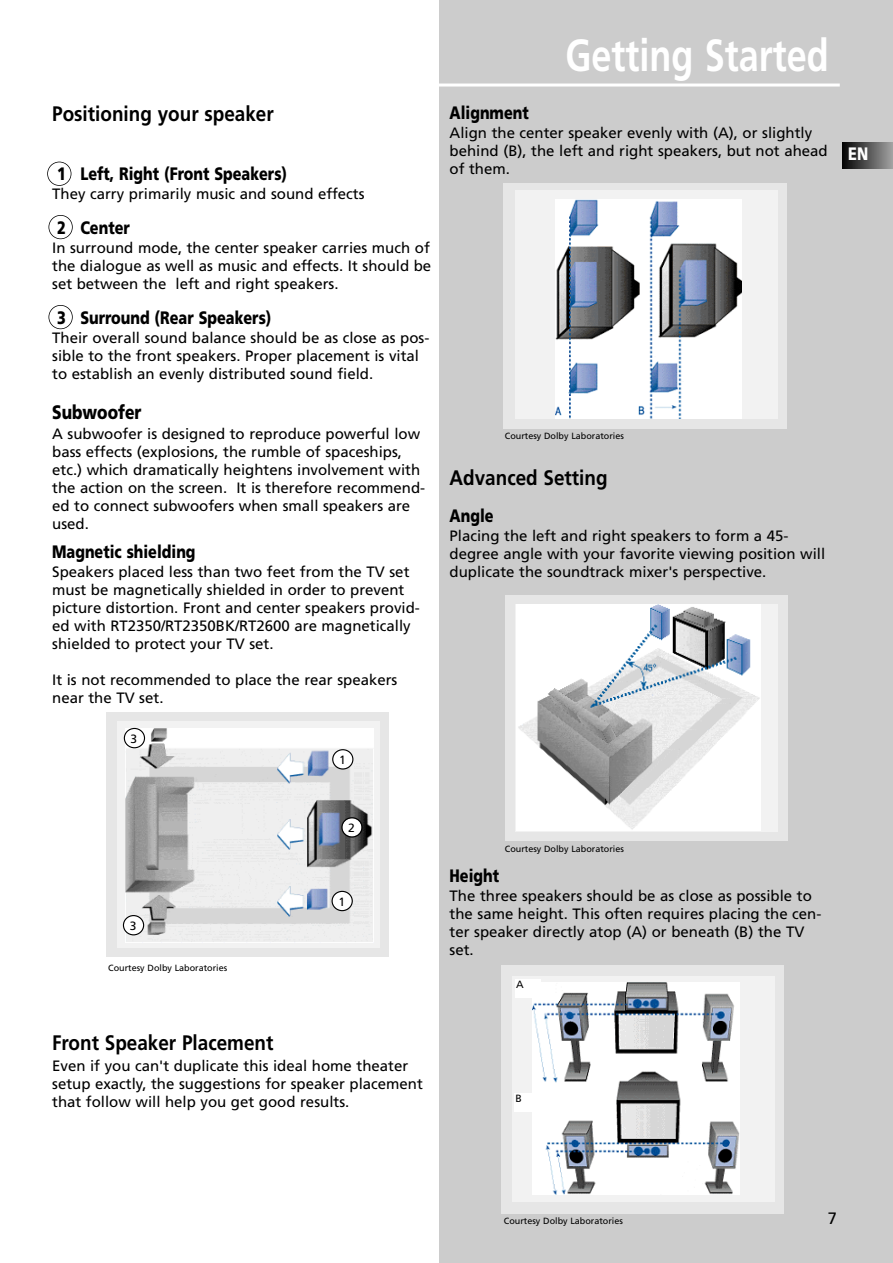
<style>
.page{position:relative;width:893px;height:1263px;background:#fff}
.page>*{position:absolute;margin:0;border:0;box-sizing:border-box;transform-origin:0 0}
.t1{font:700 45px "Frutiger";color:#fff;scale:.8 1}
.t2{font:700 21px "Frutiger";color:#000;scale:.9 1}
.t3{font:900 19.5px "Frutiger";color:#000;scale:.8 1}
.t4{font:900 18px "Frutiger";color:#000;scale:.8 1}
.t5{font:900 18px "Frutiger";color:#fff;scale:.8 1}
.t6{font:16.5px "Frutiger";color:#000}
.t7{font:15px/18px "Frutiger";color:#000}
.t8{font:12px "Frutiger";color:#000}
.t9{font:10.5px "Frutiger";color:#000}
.t10{font:9px "Frutiger";color:#000}
</style>
<div class="page">
<div style="left:439px;top:0;width:453px;height:1263px;background:#ccc"></div>
<hr style="left:54px;top:84px;width:785px;height:3px;background:#fff">
<div style="left:842px;top:142px;width:50px;height:26px;background:linear-gradient(to right,#020202,#9c9c9c)"></div>
<div style="left:107px;top:713px;width:282px;height:244px;background:#e6e6e6"></div>
<div style="left:117px;top:722px;width:263px;height:226px;background:#f2f2f2"></div>
<img style="left:125px;top:728px;width:248px;height:214px">
<div style="left:503px;top:183px;width:283px;height:245px;background:#e6e6e6"></div>
<div style="left:515px;top:191px;width:262px;height:228px;background:#f2f2f2"></div>
<img style="left:555px;top:199px;width:186px;height:220px">
<div style="left:505px;top:595px;width:282px;height:246px;background:#e6e6e6"></div>
<div style="left:515px;top:604px;width:263px;height:227px;background:#f2f2f2"></div>
<img style="left:516px;top:605px;width:244px;height:226px">
<div style="left:501px;top:966px;width:282px;height:248px;background:#e6e6e6"></div>
<div style="left:512px;top:976px;width:262px;height:226px;background:#f2f2f2"></div>
<img style="left:532px;top:983px;width:207px;height:211px">
<svg style="left:332px;top:749px;width:21px;height:21px"></svg>
<div style="left:337px;top:753px;width:11px;height:13px;background:#fff"></div>
<svg style="left:331px;top:891px;width:22px;height:20px"></svg>
<div style="left:337px;top:895px;width:10px;height:13px;background:#fff"></div>
<svg style="left:341px;top:817px;width:21px;height:21px"></svg>
<div style="left:346px;top:821px;width:11px;height:13px;background:#fff"></div>
<svg style="left:124px;top:728px;width:21px;height:20px"></svg>
<div style="left:129px;top:732px;width:11px;height:13px;background:#fff"></div>
<svg style="left:123px;top:915px;width:21px;height:20px"></svg>
<div style="left:128px;top:919px;width:11px;height:13px;background:#fff"></div>
<div style="left:514px;top:979px;width:26px;height:18px;background:#fff"></div>
<div style="left:514px;top:1093px;width:25px;height:18px;background:#fff"></div>
<div style="left:47px;top:162px;width:24px;height:24px;border:2px solid #000;border-radius:50%"></div>
<div style="left:48px;top:215px;width:25px;height:24px;border:2px solid #000;border-radius:50%"></div>
<div style="left:48px;top:305px;width:25px;height:24px;border:2px solid #000;border-radius:50%"></div>
<h2 class="t2" style="left:52px;top:105px;width:248px">Positioning your speaker</h2>
<p class="t4" style="left:57px;top:166px;width:289px">1 Left, Right (Front Speakers)</p>
<p class="t7" style="left:52px;top:186px;width:314px">They carry primarily music and sound effects</p>
<p class="t4" style="left:57px;top:220px;width:93px">2 Center</p>
<p class="t7" style="left:52px;top:240px;width:380px;text-align:justify">In surround mode, the center speaker carries much of the dialogue as well as music and effects. It should be set between the left and right speakers.</p>
<p class="t4" style="left:57px;top:310px;width:269px">3 Surround (Rear Speakers)</p>
<p class="t7" style="left:52px;top:330px;width:379px">Their overall sound balance should be as close as pos&shy;sible to the front speakers. Proper placement is vital to establish an evenly distributed sound field.</p>
<h3 class="t3" style="left:52px;top:404px;width:113px">Subwoofer</h3>
<p class="t7" style="left:52px;top:426px;width:374px">A subwoofer is designed to reproduce powerful low bass effects (explosions, the rumble of spaceships, etc.) which dramatically heightens involvement with the action on the screen. It is therefore recommend&shy;ed to connect subwoofers when small speakers are used.</p>
<p class="t4" style="left:52px;top:544px;width:181px">Magnetic shielding</p>
<p class="t7" style="left:52px;top:564px;width:369px">Speakers placed less than two feet from the TV set must be magnetically shielded in order to prevent picture distortion. Front and center speakers provid&shy;ed with RT2350/RT2350BK/RT2600 are magnetically shielded to protect your TV set.</p>
<p class="t7" style="left:52px;top:672px;width:347px">It is not recommended to place the rear speakers near the TV set.</p>
<p class="t8" style="left:131px;top:734px;width:8px">3</p>
<p class="t8" style="left:339px;top:755px;width:8px">1</p>
<h1 class="t1" style="left:565px;top:38px;width:330px">Getting Started</h1>
<p class="t4" style="left:449px;top:105px;width:101px">Alignment</p>
<p class="t7" style="left:449px;top:125px;width:379px">Align the center speaker evenly with (A), or slightly behind (B), the left and right speakers, but not ahead of them.</p>
<p class="t10" style="left:505px;top:432px;width:120px">Courtesy Dolby Laboratories</p>
<h2 class="t2" style="left:449px;top:469px;width:177px">Advanced Setting</h2>
<p class="t4" style="left:449px;top:508px;width:57px">Angle</p>
<p class="t7" style="left:449px;top:528px;width:377px">Placing the left and right speakers to form a 45- degree angle with your favorite viewing position will duplicate the soundtrack mixer's perspective.</p>
<p class="t5" style="left:848px;top:147px;width:26px">EN</p>
<p class="t8" style="left:348px;top:823px;width:8px">2</p>
<p class="t8" style="left:130px;top:921px;width:8px">3</p>
<p class="t10" style="left:108px;top:964px;width:120px">Courtesy Dolby Laboratories</p>
<p class="t8" style="left:338px;top:897px;width:8px">1</p>
<h2 class="t2" style="left:52px;top:1034px;width:247px">Front Speaker Placement</h2>
<p class="t7" style="left:52px;top:1057px;width:372px">Even if you can't duplicate this ideal home theater setup exactly, the suggestions for speaker placement that follow will help you get good results.</p>
<p class="t10" style="left:505px;top:845px;width:120px">Courtesy Dolby Laboratories</p>
<p class="t4" style="left:449px;top:868px;width:64px">Height</p>
<p class="t7" style="left:449px;top:888px;width:373px">The three speakers should be as close as possible to the same height. This often requires placing the cen&shy;ter speaker directly atop (A) or beneath (B) the TV set.</p>
<p class="t9" style="left:516px;top:980px;width:9px">A</p>
<p class="t9" style="left:515px;top:1094px;width:8px">B</p>
<p class="t10" style="left:504px;top:1218px;width:120px">Courtesy Dolby Laboratories</p>
<p class="t6" style="left:827px;top:1212px;width:11px">7</p>
</div>
